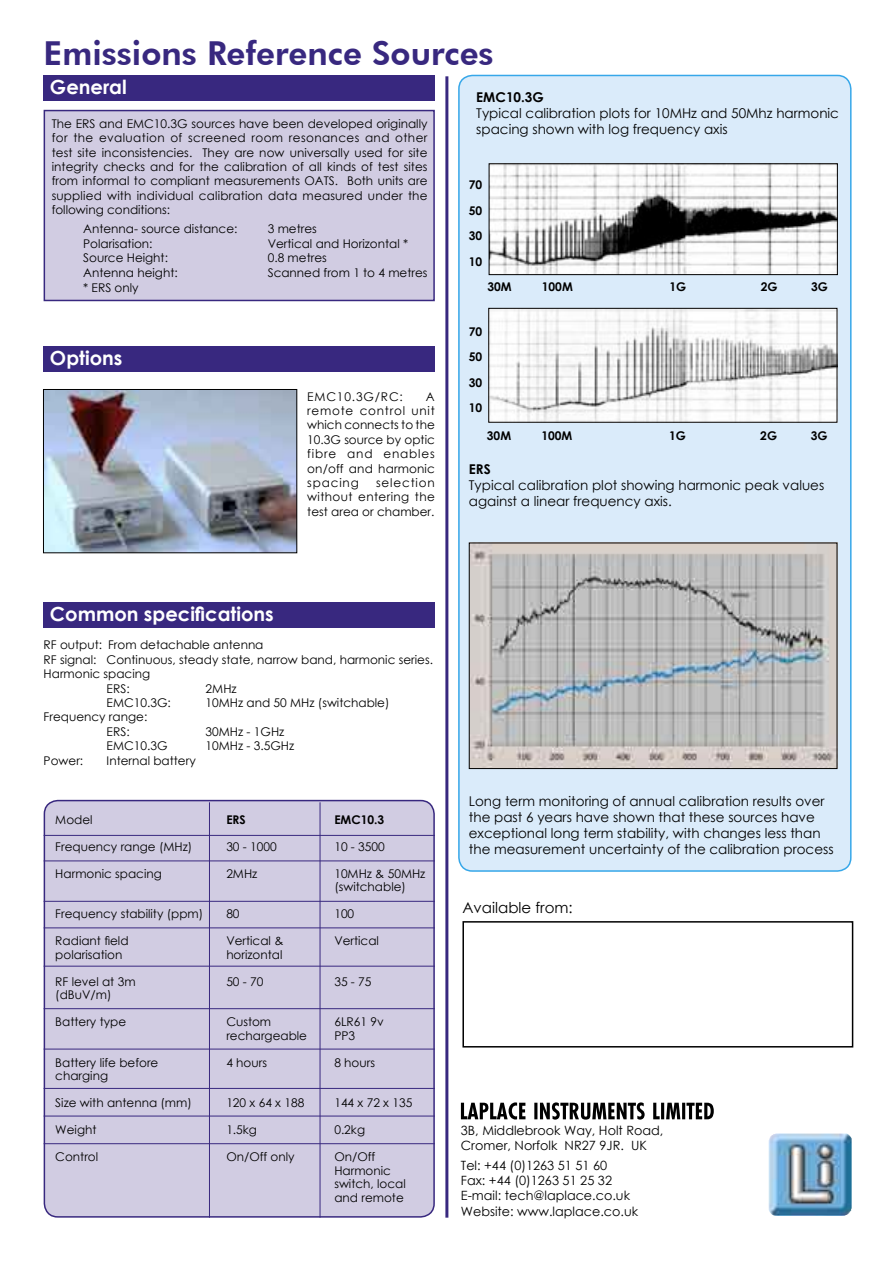
<style>
.page{position:relative;width:893px;height:1263px;background:#fff}
.page>*{position:absolute;margin:0;border:0;box-sizing:border-box;transform-origin:0 0}
.t1{font:800 33px "Futura BT";color:#38287f}
.t2{font:700 19.5px "Century Gothic";color:#fff}
.t3{font:15px "Century Gothic";color:#000}
.t4{font:13.5px/16.2px "Century Gothic";color:#000}
.t5{font:700 13.5px "Century Gothic";color:#000}
.t6{font:12.75px/15.3px "Century Gothic";color:#000}
.t7{font:12px/14.4px "Century Gothic";color:#000;text-align:justify}
.t8{font:700 12px/25.5px "Century Gothic";color:#000;text-align:justify}
.t9{font:12px "Century Gothic";letter-spacing:.07em;color:#000}
</style>
<div class="page">
<img style="left:769px;top:1133px;width:83px;height:83px">
<svg style="left:461px;top:1102px;width:253px;height:17px"></svg>
<div style="left:43px;top:799px;width:392px;height:418px;background:#d1cce2"></div>
<div style="left:462px;top:921px;width:391px;height:126px;border:2px solid #000"></div>
<div style="left:44px;top:111px;width:390px;height:189px;background:#d1cce2"></div>
<div style="left:44px;top:110px;width:391px;height:191px;border:2px solid #38287f"></div>
<hr style="left:445px;top:76px;width:3px;height:1141px;background:#38287f">
<div style="left:458px;top:74px;width:394px;height:797px;background:#daebfa"></div>
<div style="left:44px;top:75px;width:391px;height:26px;background:#38287f"></div>
<img style="left:471px;top:545px;width:364px;height:222px">
<div style="left:469px;top:543px;width:368px;height:226px;border:1px solid #000"></div>
<img style="left:491px;top:165px;width:345px;height:108px">
<div style="left:489px;top:163px;width:349px;height:112px;border:1px solid #000"></div>
<img style="left:490px;top:310px;width:345px;height:111px">
<div style="left:488px;top:308px;width:349px;height:115px;border:1px solid #000"></div>
<div style="left:44px;top:346px;width:391px;height:25px;background:#38287f"></div>
<img style="left:45px;top:391px;width:250px;height:160px">
<div style="left:43px;top:389px;width:254px;height:164px;border:1px solid #000"></div>
<div style="left:44px;top:602px;width:391px;height:26px;background:#38287f"></div>
<hr style="left:44px;top:835px;width:391px;height:1px;background:#38287f">
<hr style="left:44px;top:861px;width:391px;height:1px;background:#38287f">
<hr style="left:44px;top:901px;width:391px;height:1px;background:#38287f">
<hr style="left:44px;top:928px;width:391px;height:1px;background:#38287f">
<hr style="left:44px;top:966px;width:391px;height:1px;background:#38287f">
<hr style="left:44px;top:1008px;width:391px;height:1px;background:#38287f">
<hr style="left:44px;top:1049px;width:391px;height:1px;background:#38287f">
<hr style="left:44px;top:1088px;width:391px;height:1px;background:#38287f">
<hr style="left:44px;top:1116px;width:391px;height:1px;background:#38287f">
<hr style="left:44px;top:1143px;width:391px;height:1px;background:#38287f">
<hr style="left:209px;top:802px;width:1px;height:415px;background:#38287f">
<hr style="left:320px;top:802px;width:1px;height:415px;background:#38287f">
<h1 class="t1" style="left:44px;top:33px;width:451px">Emissions Reference Sources</h1>
<h2 class="t2" style="left:50px;top:72px;width:78px">General</h2>
<p class="t7" style="left:52px;top:116px;width:377px">The ERS and EMC10.3G sources have been developed originally for the evaluation of screened room resonances and other test site inconsistencies. They are now universally used for site integrity checks and for the calibration of all kinds of test sites from informal to compliant measurements OATS. Both units are supplied with individual calibration data measured under the following conditions:</p>
<p class="t7" style="left:83px;top:221px;width:156px">Antenna- source distance:</p>
<p class="t7" style="left:268px;top:221px;width:51px">3 metres</p>
<p class="t7" style="left:83px;top:236px;width:71px">Polarisation:</p>
<p class="t7" style="left:268px;top:236px;width:142px">Vertical and Horizontal *</p>
<p class="t7" style="left:83px;top:251px;width:86px">Source Height:</p>
<p class="t7" style="left:268px;top:251px;width:61px">0.8 metres</p>
<p class="t7" style="left:83px;top:265px;width:96px">Antenna height:</p>
<p class="t7" style="left:268px;top:265px;width:161px">Scanned from 1 to 4 metres</p>
<p class="t7" style="left:83px;top:280px;width:57px">* ERS only</p>
<h2 class="t2" style="left:50px;top:343px;width:74px">Options</h2>
<p class="t9" style="left:307px;top:388px;width:97px">EMC10.3G/RC:</p>
<p class="t7" style="left:307px;top:389px;width:129px;text-indent:119px">A remote control unit which connects to the 10.3G source by optic fibre and enables on/off and harmonic spacing</p>
<p class="t7" style="left:307px;top:475px;width:129px;text-indent:69px">selection without entering the test area or chamber.</p>
<p class="t5" style="left:476px;top:87px;width:69px">EMC10.3G</p>
<p class="t4" style="left:476px;top:105px;width:364px">Typical calibration plots for 10MHz and 50Mhz harmonic spacing shown with log frequency axis</p>
<p class="t8" style="left:469px;top:171px;width:15px">70<br>50<br>30<br>10</p>
<p class="t8" style="left:487px;top:273px;width:26px">30M</p>
<p class="t8" style="left:542px;top:273px;width:32px">100M</p>
<p class="t8" style="left:669px;top:273px;width:18px">1G</p>
<p class="t8" style="left:761px;top:273px;width:18px">2G</p>
<p class="t8" style="left:811px;top:273px;width:18px">3G</p>
<p class="t8" style="left:469px;top:318px;width:15px">70<br>50<br>30<br>10</p>
<p class="t8" style="left:487px;top:422px;width:26px">30M</p>
<p class="t8" style="left:541px;top:422px;width:32px">100M</p>
<p class="t8" style="left:669px;top:422px;width:18px">1G</p>
<p class="t8" style="left:760px;top:422px;width:18px">2G</p>
<p class="t8" style="left:811px;top:422px;width:18px">3G</p>
<p class="t5" style="left:469px;top:459px;width:23px">ERS</p>
<p class="t4" style="left:469px;top:477px;width:357px">Typical calibration plot showing harmonic peak values against a linear frequency axis.</p>
<h2 class="t2" style="left:50px;top:599px;width:225px">Common specifications</h2>
<p class="t7" style="left:44px;top:638px;width:221px">RF output: From detachable antenna</p>
<p class="t7" style="left:44px;top:652px;width:391px">RF signal: Continuous, steady state, narrow band, harmonic series.</p>
<p class="t7" style="left:44px;top:666px;width:108px">Harmonic spacing</p>
<p class="t7" style="left:107px;top:681px;width:25px">ERS:</p>
<p class="t7" style="left:206px;top:681px;width:32px">2MHz</p>
<p class="t7" style="left:107px;top:695px;width:66px">EMC10.3G:</p>
<p class="t7" style="left:206px;top:695px;width:185px">10MHz and 50 MHz (switchable)</p>
<p class="t7" style="left:107px;top:710px;width:42px;text-indent:-63px">Frequency range:<br>ERS:</p>
<p class="t7" style="left:206px;top:724px;width:80px">30MHz - 1GHz</p>
<p class="t7" style="left:107px;top:738px;width:62px">EMC10.3G</p>
<p class="t7" style="left:206px;top:738px;width:90px">10MHz - 3.5GHz</p>
<p class="t7" style="left:44px;top:753px;width:41px">Power:</p>
<p class="t7" style="left:107px;top:753px;width:91px">Internal battery</p>
<p class="t7" style="left:55px;top:812px;width:39px">Model</p>
<p class="t8" style="left:226px;top:806px;width:21px">ERS</p>
<p class="t8" style="left:334px;top:806px;width:51px">EMC10.3</p>
<p class="t7" style="left:55px;top:839px;width:138px">Frequency range (MHz)</p>
<p class="t7" style="left:226px;top:839px;width:52px">30 - 1000</p>
<p class="t7" style="left:334px;top:839px;width:52px">10 - 3500</p>
<p class="t7" style="left:55px;top:866px;width:108px">Harmonic spacing</p>
<p class="t7" style="left:226px;top:866px;width:32px">2MHz</p>
<p class="t7" style="left:334px;top:866px;width:92px;line-height:13.5px">10MHz &amp; 50MHz (switchable)</p>
<p class="t7" style="left:55px;top:906px;width:149px">Frequency stability (ppm)</p>
<p class="t7" style="left:226px;top:906px;width:15px">80</p>
<p class="t7" style="left:334px;top:906px;width:21px">100</p>
<p class="t7" style="left:55px;top:933px;width:75px">Radiant field</p>
<p class="t7" style="left:226px;top:933px;width:59px">Vertical &amp;</p>
<p class="t7" style="left:334px;top:933px;width:46px">Vertical</p>
<p class="t7" style="left:55px;top:947px;width:69px">polarisation</p>
<p class="t7" style="left:226px;top:947px;width:58px">horizontal</p>
<p class="t7" style="left:55px;top:974px;width:82px">RF level at 3m</p>
<p class="t7" style="left:226px;top:974px;width:39px">50 - 70</p>
<p class="t7" style="left:334px;top:974px;width:39px">35 - 75</p>
<p class="t7" style="left:55px;top:987px;width:58px">(dBuV/m)</p>
<p class="t7" style="left:55px;top:1014px;width:72px">Battery type</p>
<p class="t7" style="left:226px;top:1014px;width:46px">Custom</p>
<p class="t7" style="left:334px;top:1014px;width:51px">6LR61 9v</p>
<p class="t7" style="left:226px;top:1028px;width:82px">rechargeable</p>
<p class="t7" style="left:334px;top:1028px;width:22px">PP3</p>
<p class="t7" style="left:55px;top:1055px;width:105px">Battery life before</p>
<p class="t7" style="left:226px;top:1055px;width:42px">4 hours</p>
<p class="t7" style="left:334px;top:1055px;width:42px">8 hours</p>
<p class="t7" style="left:55px;top:1068px;width:54px">charging</p>
<p class="t7" style="left:55px;top:1095px;width:138px">Size with antenna (mm)</p>
<p class="t7" style="left:226px;top:1095px;width:79px">120 x 64 x 188</p>
<p class="t7" style="left:334px;top:1095px;width:79px">144 x 72 x 135</p>
<p class="t7" style="left:55px;top:1122px;width:43px">Weight</p>
<p class="t7" style="left:226px;top:1122px;width:32px">1.5kg</p>
<p class="t7" style="left:334px;top:1122px;width:32px">0.2kg</p>
<p class="t7" style="left:55px;top:1149px;width:44px">Control</p>
<p class="t7" style="left:226px;top:1149px;width:70px">On/Off only</p>
<p class="t7" style="left:334px;top:1150px;width:73px;line-height:13.5px;text-align:left">On/Off<br>Harmonic switch, local and remote</p>
<p class="t4" style="left:469px;top:792px;width:366px">Long term monitoring of annual calibration results over the past 6 years have shown that these sources have exceptional long term stability, with changes less than the measurement uncertainty of the calibration process</p>
<p class="t3" style="left:462px;top:897px;width:112px">Available from:</p>
<p class="t6" style="left:461px;top:1122px;width:204px">3B, Middlebrook Way, Holt Road,<br>Cromer, Norfolk NR27 9JR. UK</p>
<p class="t6" style="left:461px;top:1157px;width:179px">Tel: +44 (0)1263 51 51 60<br>Fax: +44 (0)1263 51 25 32<br>E-mail: tech@laplace.co.uk<br>Website: www.laplace.co.uk</p>
</div>
